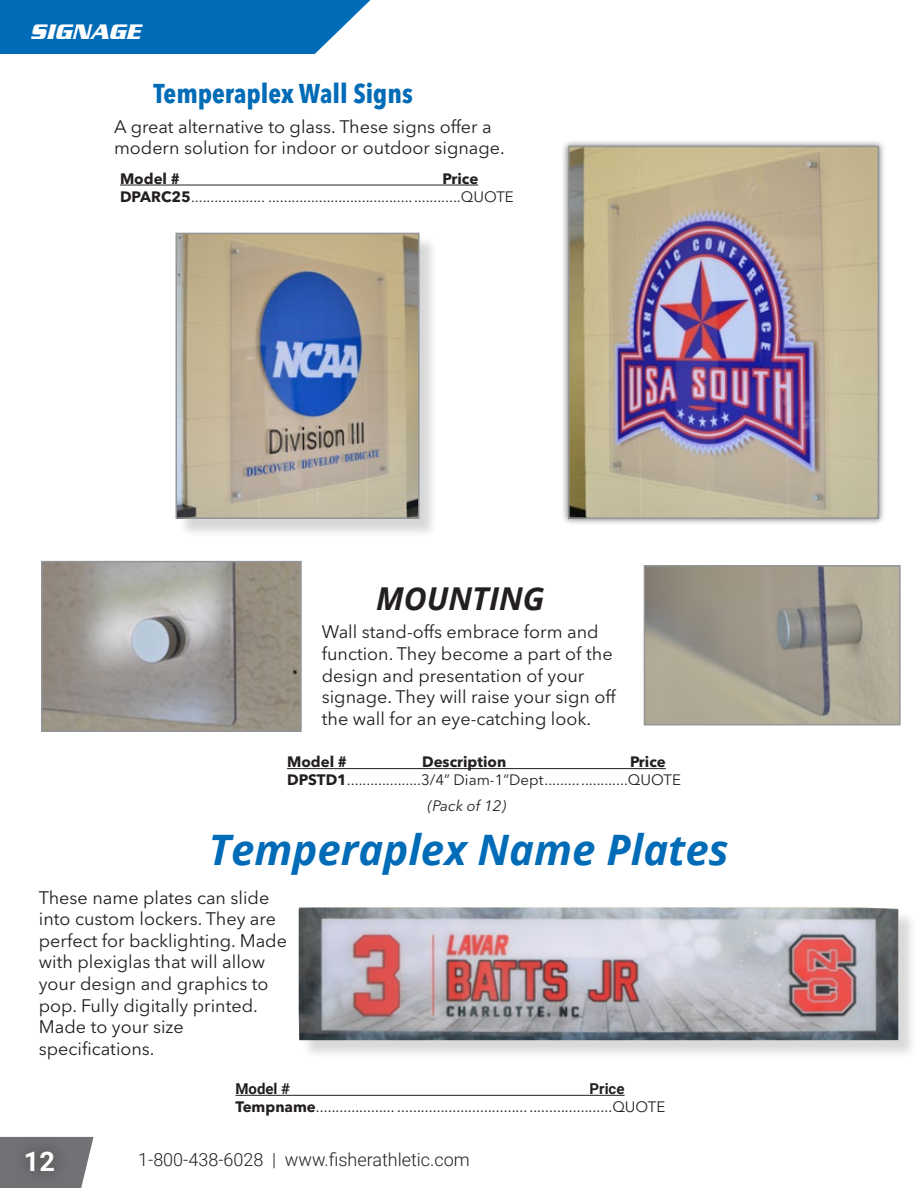
<style>
.page{position:relative;width:918px;height:1188px;background:#fff}
.page>*{position:absolute;margin:0;border:0;box-sizing:border-box;transform-origin:0 0}
.t1{font:italic 700 42px "Open Sans";color:#006bb6}
.t2{font:italic 700 31.5px "Open Sans";color:#231f20}
.t3{font:700 condensed 27px "Avenir Next LT Pro";color:#006bb6}
.t4{font:700 27px "Roboto";color:#fff}
.t5{font:italic 700 22.8px "Serpentine";color:#fff}
.t6{font:18px/21.6px "Avenir Next LT Pro";color:#231f20}
.t7{font:300 18px "Roboto";color:#231f20}
.t8{font:15px "Avenir Next LT Pro";color:#231f20}
.t9{font:15px "Roboto";color:#231f20}
.t10{font:700 15px "Avenir Next LT Pro";color:#231f20}
.t11{font:700 15px "Roboto";color:#231f20}
.t12{font:italic 15px "Avenir Next LT Pro";color:#231f20}
.s1{font-weight:700}
.s2{font-family:"Avenir Next LT Pro";font-weight:700}
.s3{font-family:"Avenir Next LT Pro"}
</style>
<div class="page">
<svg style="left:0;top:1137px;width:94px;height:51px"></svg>
<div style="left:10px;top:1134px;width:61px;height:54px;background:#231f20;opacity:.75"></div>
<div style="left:562px;top:139px;width:324px;height:386px;background:#231f20;opacity:.6"></div>
<img style="left:571px;top:149px;width:305px;height:367px">
<div style="left:568px;top:146px;width:311px;height:373px;border:2px solid #939598"></div>
<div style="left:178px;top:235px;width:260px;height:302px;background:#231f20;opacity:.18"></div>
<img style="left:179px;top:236px;width:238px;height:280px">
<div style="left:176px;top:233px;width:244px;height:286px;border:2px solid #939598"></div>
<img style="left:44px;top:564px;width:255px;height:165px">
<div style="left:41px;top:561px;width:261px;height:171px;border:2px solid #939598"></div>
<img style="left:647px;top:568px;width:251px;height:154px">
<div style="left:644px;top:565px;width:257px;height:160px;border:2px solid #939598"></div>
<div style="left:301px;top:910px;width:616px;height:149px;background:#231f20;opacity:.17"></div>
<img style="left:299px;top:907px;width:599px;height:133px">
<hr style="left:120px;top:185px;width:358px;height:1px;background:#231f20">
<hr style="left:287px;top:768px;width:379px;height:1px;background:#231f20">
<hr style="left:235px;top:1095px;width:390px;height:1px;background:#231f20">
<svg style="left:0;top:0;width:370px;height:54px;background:#1275bb"></svg>
<p class="t5" style="left:30px;top:19px;width:112px">SIGNAGE</p>
<p class="t3" style="left:153px;top:77px;width:261px">Temperaplex Wall Signs</p>
<p class="t6" style="left:114px;top:116px;width:392px">A great alternative to glass. These signs offer a modern solution for indoor or outdoor signage.</p>
<p class="t10" style="left:120px;top:169px;width:61px">Model #</p>
<p class="t10" style="left:442px;top:169px;width:37px">Price</p>
<p class="t8" style="left:120px;top:187px;width:395px"><span class="s1">DPARC25</span>................... .................................................QUOTE</p>
<p class="t2" style="left:376px;top:576px;width:170px">MOUNTING</p>
<p class="t6" style="left:322px;top:621px;width:295px">Wall stand-offs embrace form and function. They become a part of the design and presentation of your signage. They will raise your sign off the wall for an eye-catching look.</p>
<p class="t10" style="left:287px;top:753px;width:61px">Model #</p>
<p class="t10" style="left:422px;top:753px;width:86px">Description</p>
<p class="t10" style="left:630px;top:753px;width:37px">Price</p>
<p class="t8" style="left:287px;top:771px;width:395px"><span class="s1">DPSTD1</span>...................3/4” Diam-1”Dept.....................QUOTE</p>
<p class="t12" style="left:428px;top:796px;width:80px">(Pack of 12)</p>
<p class="t1" style="left:209px;top:820px;width:522px">Temperaplex Name Plates</p>
<p class="t6" style="left:39px;top:887px;width:250px">These name plates can slide into custom lockers. They are perfect for backlighting. Made with plexiglas that will allow your design and graphics to pop. Fully digitally printed.</p>
<p class="t6" style="left:39px;top:1016px;width:146px">Made to your size specifications.</p>
<p class="t11" style="left:235px;top:1078px;width:56px">Model #</p>
<p class="t11" style="left:590px;top:1078px;width:37px">Price</p>
<p class="t9" style="left:235px;top:1096px;width:431px"><span class="s2">Tempname</span>.................... ......................................................<span class="s3">QUOTE</span></p>
<h3 class="t4" style="left:24px;top:1142px;width:32px">12</h3>
<p class="t7" style="left:138px;top:1147px;width:333px">1-800-438-6028 | www.fisherathletic.com</p>
</div>
